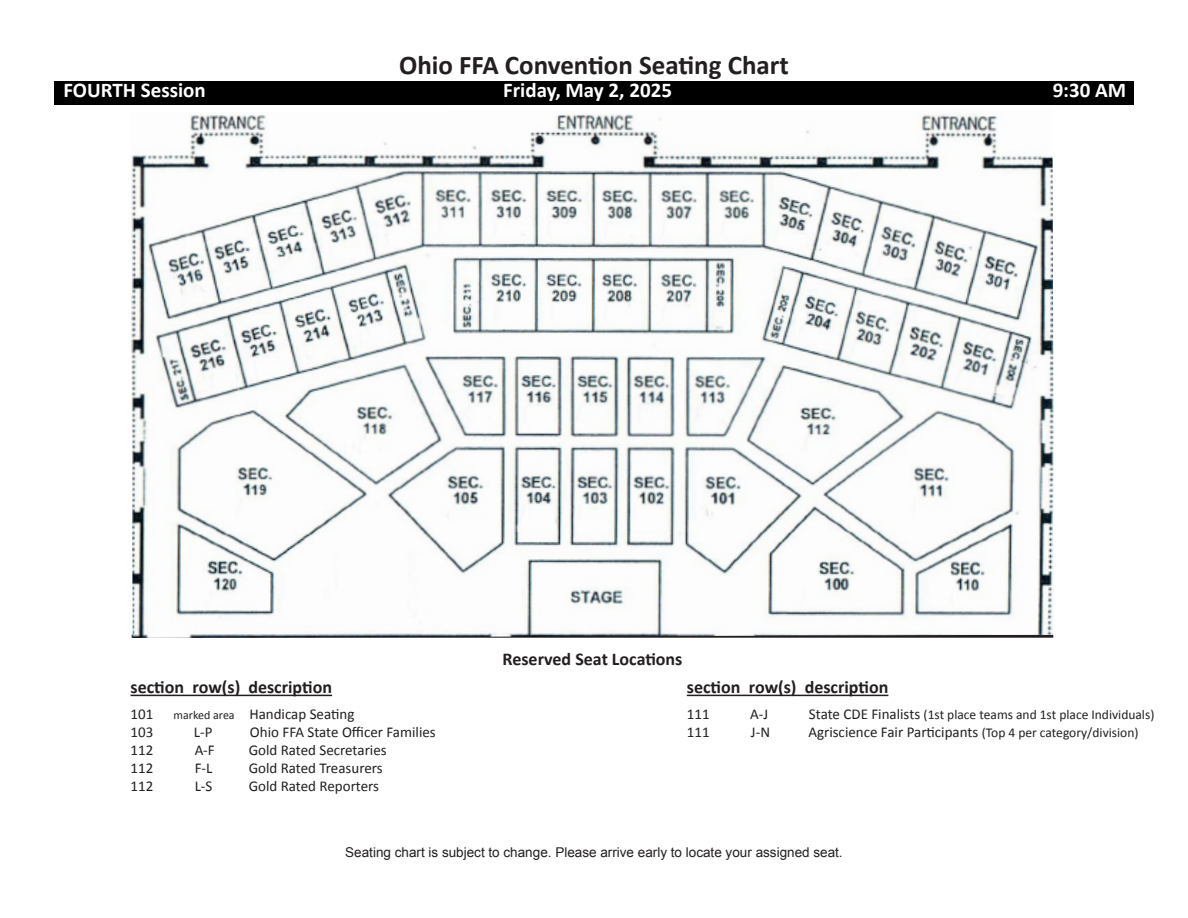
<style>
.page{position:relative;width:1188px;height:918px;background:#fff}
.page>*{position:absolute;margin:0;border:0;box-sizing:border-box;transform-origin:0 0}
.t1{font:700 27px "Calibri";color:#231f20}
.t2{font:700 21px "Calibri";color:#fff}
.t3{font:700 18px "Calibri";color:#231f20}
.t4{font:15px "Calibri";color:#231f20}
.t5{font:13.5px "Arial";color:#231f20}
.t6{font:13.5px "Calibri";color:#231f20}
.s1{font-size:12px}
.s2{font-size:15px}
.s3{font-size:13.5px}
</style>
<div class="page">
<div style="left:54px;top:81px;width:1080px;height:23px;background:#000"></div>
<hr style="left:130px;top:695px;width:202px;height:1px;background:#231f20">
<hr style="left:687px;top:695px;width:201px;height:1px;background:#231f20">
<img style="left:131px;top:113px;width:923px;height:525px">
<p class="t1" style="left:399px;top:48px;width:391px">Ohio FFA Convention Seating Chart</p>
<p class="t2" style="left:63px;top:76px;width:144px">FOURTH Session</p>
<p class="t2" style="left:503px;top:76px;width:170px">Friday, May 2, 2025</p>
<p class="t2" style="left:1053px;top:76px;width:75px">9:30 AM</p>
<p class="t3" style="left:503px;top:648px;width:181px">Reserved Seat Locations</p>
<p class="t3" style="left:130px;top:675px;width:203px">section row(s) description</p>
<p class="t3" style="left:687px;top:675px;width:203px">section row(s) description</p>
<p class="t4" style="left:130px;top:705px;width:24px">101</p>
<p class="t4" style="left:174px;top:705px;width:182px"><span class="s1">marked area</span> Handicap Seating</p>
<p class="t4" style="left:130px;top:723px;width:24px">103</p>
<p class="t4" style="left:194px;top:723px;width:20px">L-P</p>
<p class="t4" style="left:250px;top:723px;width:187px">Ohio FFA State Officer Families</p>
<p class="t4" style="left:130px;top:741px;width:24px">112</p>
<p class="t4" style="left:195px;top:741px;width:22px">A-F</p>
<p class="t4" style="left:249px;top:741px;width:140px">Gold Rated Secretaries</p>
<p class="t4" style="left:130px;top:759px;width:24px">112</p>
<p class="t4" style="left:195px;top:759px;width:19px">F-L</p>
<p class="t4" style="left:249px;top:759px;width:136px">Gold Rated Treasurers</p>
<p class="t4" style="left:130px;top:777px;width:24px">112</p>
<p class="t4" style="left:195px;top:777px;width:19px">L-S</p>
<p class="t4" style="left:249px;top:777px;width:132px">Gold Rated Reporters</p>
<p class="t4" style="left:687px;top:705px;width:24px">111</p>
<p class="t4" style="left:750px;top:705px;width:19px">A-J</p>
<p class="t6" style="left:809px;top:706px;width:347px"><span class="s2">State CDE Finalists</span> (1st place teams and 1st place Individuals)</p>
<p class="t4" style="left:687px;top:723px;width:24px">111</p>
<p class="t4" style="left:751px;top:723px;width:21px">J-N</p>
<p class="t4" style="left:808px;top:723px;width:332px">Agriscience Fair Participants <span class="s3">(Top 4 per category/division)</span></p>
<p class="t5" style="left:345px;top:843px;width:499px">Seating chart is subject to change. Please arrive early to locate your assigned seat.</p>
</div>
